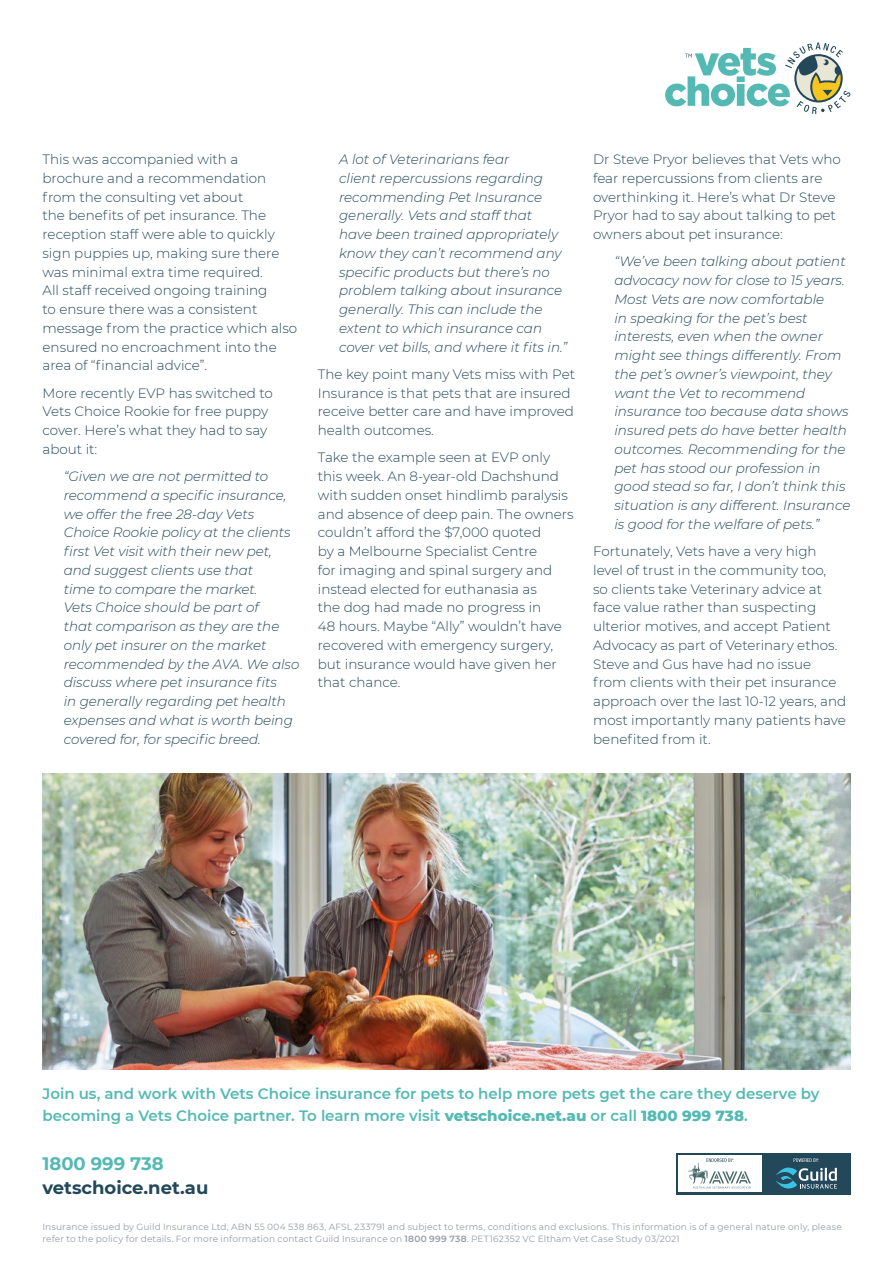
<style>
.page{position:relative;width:893px;height:1263px;background:#fff}
.page>*{position:absolute;margin:0;border:0;box-sizing:border-box;transform-origin:0 0}
.t1{font:700 18px "Montserrat";color:#23485a}
.t2{font:700 18px "Montserrat";color:#54b9b3}
.t3{font:600 15px/21.8px "Montserrat";color:#54b9b3}
.t4{font:300 13.5px/18.8px "Montserrat";color:#23485a}
.t5{font:italic 300 13.5px/18.8px "Montserrat";color:#23485a}
.t6{font:9px/12px "Montserrat";letter-spacing:.015em;color:#959ca8}
.s1{font-weight:800}
.s2{font-weight:600}
</style>
<div class="page">
<img style="left:43px;top:773px;width:807px;height:296px">
<div style="left:676px;top:1153px;width:174px;height:41px;background:#23485a"></div>
<div style="left:679px;top:1155px;width:83px;height:37px;background:#fff"></div>
<svg style="left:775px;top:1158px;width:62px;height:30px"></svg>
<svg style="left:688px;top:1158px;width:63px;height:30px"></svg>
<svg style="left:665px;top:43px;width:185px;height:71px"></svg>
<p class="t4" style="left:43px;top:149px;width:256px">This was accompanied with a brochure and a recommendation from the consulting vet about<br>the benefits of pet insurance. The reception staff were able to quickly sign puppies up, making sure there was minimal extra time required.<br>All staff received ongoing training<br>to ensure there was a consistent message from the practice which also ensured no encroachment into the area of “financial advice”.</p>
<p class="t4" style="left:43px;top:383px;width:232px">More recently EVP has switched to<br>Vets Choice Rookie for free puppy cover. Here’s what they had to say about it:</p>
<p class="t5" style="left:64px;top:466px;width:237px">“Given we are not permitted to recommend a specific insurance, we offer the free 28-day Vets<br>Choice Rookie policy at the clients first Vet visit with their new pet, and suggest clients use that<br>time to compare the market.<br>Vets Choice should be part of<br>that comparison as they are the only pet insurer on the market recommended by the AVA. We also discuss where pet insurance fits<br>in generally regarding pet health expenses and what is worth being covered for, for specific breed.</p>
<p class="t5" style="left:339px;top:149px;width:230px">A lot of Veterinarians fear<br>client repercussions regarding recommending Pet Insurance generally. Vets and staff that have been trained appropriately know they can’t recommend any specific products but there’s no problem talking about insurance generally. This can include the extent to which insurance can cover vet bills, and where it fits in.”</p>
<p class="t4" style="left:318px;top:364px;width:259px">The key point many Vets miss with Pet<br>Insurance is that pets that are insured receive better care and have improved health outcomes.</p>
<p class="t4" style="left:318px;top:448px;width:257px">Take the example seen at EVP only this week. An 8-year-old Dachshund with sudden onset hindlimb paralysis and absence of deep pain. The owners couldn’t afford the $7,000 quoted<br>by a Melbourne Specialist Centre<br>for imaging and spinal surgery and instead elected for euthanasia as<br>the dog had made no progress in<br>48 hours. Maybe “Ally” wouldn’t have recovered with emergency surgery, but insurance would have given her that chance.</p>
<p class="t4" style="left:593px;top:150px;width:249px">Dr Steve Pryor believes that Vets who fear repercussions from clients are overthinking it. Here’s what Dr Steve Pryor had to say about talking to pet owners about pet insurance:</p>
<p class="t5" style="left:614px;top:252px;width:238px">“We’ve been talking about patient advocacy now for close to 15 years.<br>Most Vets are now comfortable<br>in speaking for the pet’s best interests, even when the owner might see things differently. From the pet’s owner’s viewpoint, they want the Vet to recommend insurance too because data shows insured pets do have better health outcomes. Recommending for the pet has stood our profession in good stead so far, I don’t think this situation is any different. Insurance is good for the welfare of pets.”</p>
<p class="t4" style="left:593px;top:542px;width:255px">Fortunately, Vets have a very high level of trust in the community too,<br>so clients take Veterinary advice at face value rather than suspecting ulterior motives, and accept Patient Advocacy as part of Veterinary ethos.<br>Steve and Gus have had no issue from clients with their pet insurance approach over the last 10-12 years, and most importantly many patients have benefited from it.</p>
<p class="t3" style="left:43px;top:1082px;width:778px">Join us, and work with Vets Choice insurance for pets to help more pets get the care they deserve by becoming a Vets Choice partner. To learn more visit <span class="s1">vetschoice.net.au</span> or call <span class="s1">1800 999 738</span>.</p>
<h1 class="t2" style="left:43px;top:1150px;width:123px">1800 999 738</h1>
<h1 class="t1" style="left:43px;top:1175px;width:167px">vetschoice.net.au</h1>
<p class="t6" style="left:43px;top:1220px;width:801px">Insurance issued by Guild Insurance Ltd, ABN 55 004 538 863, AFSL 233791 and subject to terms, conditions and exclusions. This information is of a general nature only, please refer to the policy for details. For more information contact Guild Insurance on <span class="s2">1800 999 738</span>. PET162352 VC Eltham Vet Case Study 03/2021</p>
</div>
